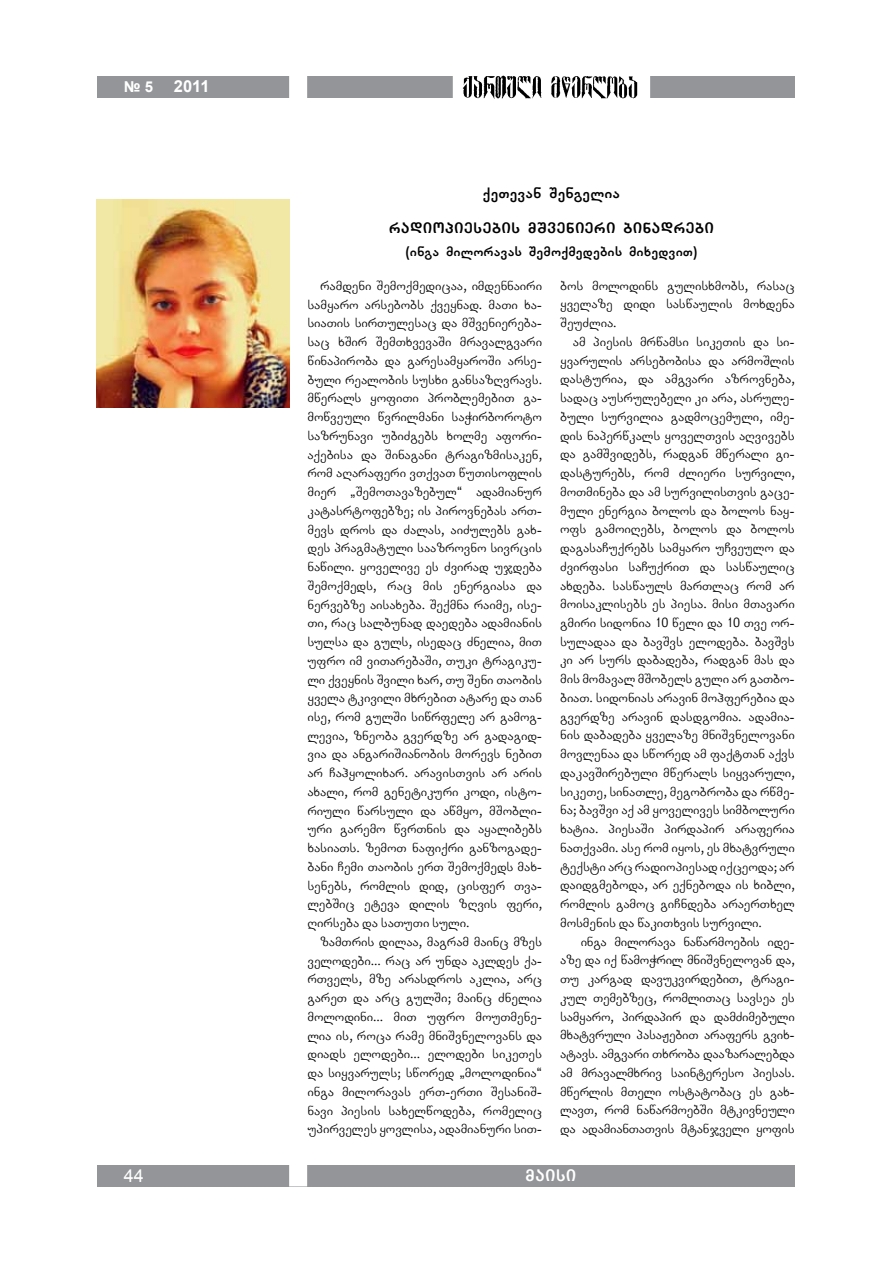
<style>
.page{position:relative;width:893px;height:1263px;background:#fff}
.page>*{position:absolute;margin:0;border:0;box-sizing:border-box;transform-origin:0 0}
.t1{font:18px "Arial";color:#fff}
.t2{font:700 16.5px "Kolhety Mt";color:#fff}
.t3{font:700 16.5px "Arial";color:#fff}
.t4{font:700 15px "Kolhety Mt";color:#000}
.t5{font:700 15px "Kolhety";color:#000}
.t6{font:700 15px "Arial";color:#fff}
.t7{font:700 13.5px "Kolhety";color:#000}
.t8{font:13.2px/18.8px "Kolhety Normal";letter-spacing:-.01em;color:#000;text-align:justify}
</style>
<div class="page">
<div style="left:98px;top:76px;width:697px;height:21px;background:#939598"></div>
<div style="left:98px;top:1165px;width:697px;height:21px;background:#939598"></div>
<div style="left:289px;top:74px;width:18px;height:24px;background:#fff;border:2px solid #fff"></div>
<div style="left:289px;top:1165px;width:18px;height:21px;background:#fff;border:2px solid #fff"></div>
<div style="left:453px;top:74px;width:197px;height:26px;background:#fff"></div>
<img style="left:461px;top:75px;width:177px;height:24px">
<img style="left:97px;top:200px;width:192px;height:207px">
<p class="t6" style="left:124px;top:77px;width:31px">№ 5</p>
<p class="t3" style="left:174px;top:75px;width:37px">2011</p>
<p class="t5" style="left:483px;top:185px;width:138px">QETEVAN SENGELIA</p>
<p class="t4" style="left:389px;top:221px;width:327px">RADIOPIESEBIS MSVENIERI BINADREBI</p>
<p class="t7" style="left:405px;top:244px;width:293px">(INGA MILORAVAS SEMOQMEDEBIS MIXEDVIT)</p>
<p class="t8" style="left:307px;top:277px;width:236px;text-align:left;text-indent:13px">RAMDENI SEMOQMEDICAA, IMDENNAIRI SAMYARO ARSEBOBS QVEYNAD. MATI XA-SIATIS SIRTULESAC DA MSVENIEREBA-SAC XSIR SEMTXVEVASI MRAVALGVARI WINAPIROBA DA GARESAMYAROSI ARSE-BULI REALOBIS SUSXI GANSAZRVRAVS.<br>MWERALS YOFITI PROBLEMEBIT GA-MOWVEULI WVRILMANI SAWIRBOROTO SAZRUNAVI UBIZGEBS XOLME AFORI-AQEBISA DA SINAGANI TRAGIZMISAKEN, ROM ARARAFERI VTQVAT WUTISOFLIS MIER `SEMOTAVAZEBUL~ ADAMIANUR KATASRTOFEBZE; IS PIROVNEBAS ART-MEVS DROS DA ZALAS, AIZULEBS GAX-DES PRAGMATULI SAAZROVNO SIVRCIS NAWILI. YOVELIVE ES ZVIRAD UJDEBA SEMOQMEDS, RAC MIS ENERGIASA DA NERVEBZE AISAXEBA. SEQMNA RAIME, ISE-TI, RAC SALBUNAD DAEDEBA ADAMIANIS SULSA DA GULS, ISEDAC ZNELIA, MIT UFRO IM VITAREBASI, TUKI TRAGIKU-LI QVEYNIS SVILI XAR, TU SENI TAOBIS YVELA TKIVILI MXREBIT ATARE DA TAN ISE, ROM GULSI SIWRFELE AR GAMOG-LEVIA, ZNEOBA GVERDZE AR GADAGID-VIA DA ANGARISIANOBIS MOREVS NEBIT AR CAHYOLIXAR. ARAVISTVIS AR ARIS AXALI, ROM GENETIKURI KODI, ISTO-RIULI WARSULI DA AWMYO, MSOBLI-URI GAREMO WVRTNIS DA AYALIBEBS XASIATS. ZEMOT NAFIQRI GANZOGADE-BANI CEMI TAOBIS ERT SEMOQMEDS MAX-SENEBS, ROMLIS DID, CISFER TVA-LEBSIC ETEVA DILIS ZRVIS FERI, RIRSEBA DA SATUTI SULI.</p>
<p class="t8" style="left:307px;top:933px;width:236px;text-indent:13px">ZAMTRIS DILAA, MAGRAM MAINC MZES VELODEBI... RAC AR UNDA AKLDES QA-RTVELS, MZE ARASDROS AKLIA, ARC GARET DA ARC GULSI; MAINC ZNELIA MOLODINI... MIT UFRO MOUTMENE-LIA IS, ROCA RAME MNISVNELOVANS DA DIADS ELODEBI... ELODEBI SIKETES DA SIYVARULS; SWORED `MOLODINIA~ INGA MILORAVAS ERT-ERTI SESANIS-NAVI PIESIS SAXELWODEBA, ROMELIC UPIRVELES YOVLISA, ADAMIANURI SIT-</p>
<p class="t8" style="left:560px;top:277px;width:236px">BOS MOLODINS GULISXMOBS, RASAC YVELAZE DIDI SASWAULIS MOXDENA SEUZLIA.</p>
<p class="t8" style="left:560px;top:333px;width:236px;text-indent:13px">AM PIESIS MRWAMSI SIKETIS DA SI-YVARULIS ARSEBOBISA DA ARMOSLIS DASTURIA, DA AMGVARI AZROVNEBA, SADAC AUSRULEBELI KI ARA, ASRULE-BULI SURVILIA GADMOCEMULI, IME-DIS NAPERWKALS YOVELTVIS ARVIVEBS DA GAMSVIDEBS, RADGAN MWERALI GI-DASTUREBS, ROM ZLIERI SURVILI, MOTMINEBA DA AM SURVILISTVIS GACE-MULI ENERGIA BOLOS DA BOLOS NAY-OFS GAMOIREBS, BOLOS DA BOLOS DAGASACUQREBS SAMYARO UCVEULO DA ZVIRFASI SACUQRIT DA SASWAULIC AXDEBA. SASWAULS MARTLAC ROM AR MOISAKLISEBS ES PIESA. MISI MTAVARI GMIRI SIDONIA 10 WELI DA 10 TVE OR-SULADAA DA BAVSVS ELODEBA. BAVSVS KI AR SURS DABADEBA, RADGAN MAS DA MIS MOMAVAL MSOBELS GULI AR GATBO-BIAT. SIDONIAS ARAVIN MOHFEREBIA DA GVERDZE ARAVIN DASDGOMIA. ADAMIA-NIS DABADEBA YVELAZE MNISVNELOVANI MOVLENAA DA SWORED AM FAQTTAN AQVS DAKAVSIREBULI MWERALS SIYVARULI, SIKETE, SINATLE, MEGOBROBA DA RWME-NA; BAVSVI AQ AM YOVELIVES SIMBOLURI XATIA. PIESASI PIRDAPIR ARAFERIA NATQVAMI. ASE ROM IYOS, ES MXATVRULI TEQSTI ARC RADIOPIESAD IQCEODA; AR DAIDGMEBODA, AR EQNEBODA IS XIBLI, ROMLIS GAMOC GICNDEBA ARAERTXEL MOSMENIS DA WAKITXVIS SURVILI.</p>
<p class="t8" style="left:560px;top:933px;width:236px;text-indent:21px">INGA MILORAVA NAWARMOEBIS IDE-AZE DA IQ WAMOWRIL MNISVNELOVAN DA, TU KARGAD DAVUKVIRDEBIT, TRAGI-KUL TEMEBZEC, ROMLITAC SAVSEA ES SAMYARO, PIRDAPIR DA DAMZIMEBULI MXATVRULI PASAJEBIT ARAFERS GVIX-ATAVS. AMGVARI TXROBA DAAZARALEBDA AM MRAVALMXRIV SAINTERESO PIESAS.<br>MWERLIS MTELI OSTATOBAC ES GAX-LAVT, ROM NAWARMOEBSI MTKIVNEULI DA ADAMIANTATVIS MTANJVELI YOFIS</p>
<h1 class="t1" style="left:124px;top:1164px;width:22px">44</h1>
<p class="t2" style="left:525px;top:1167px;width:53px">MAISI</p>
</div>
